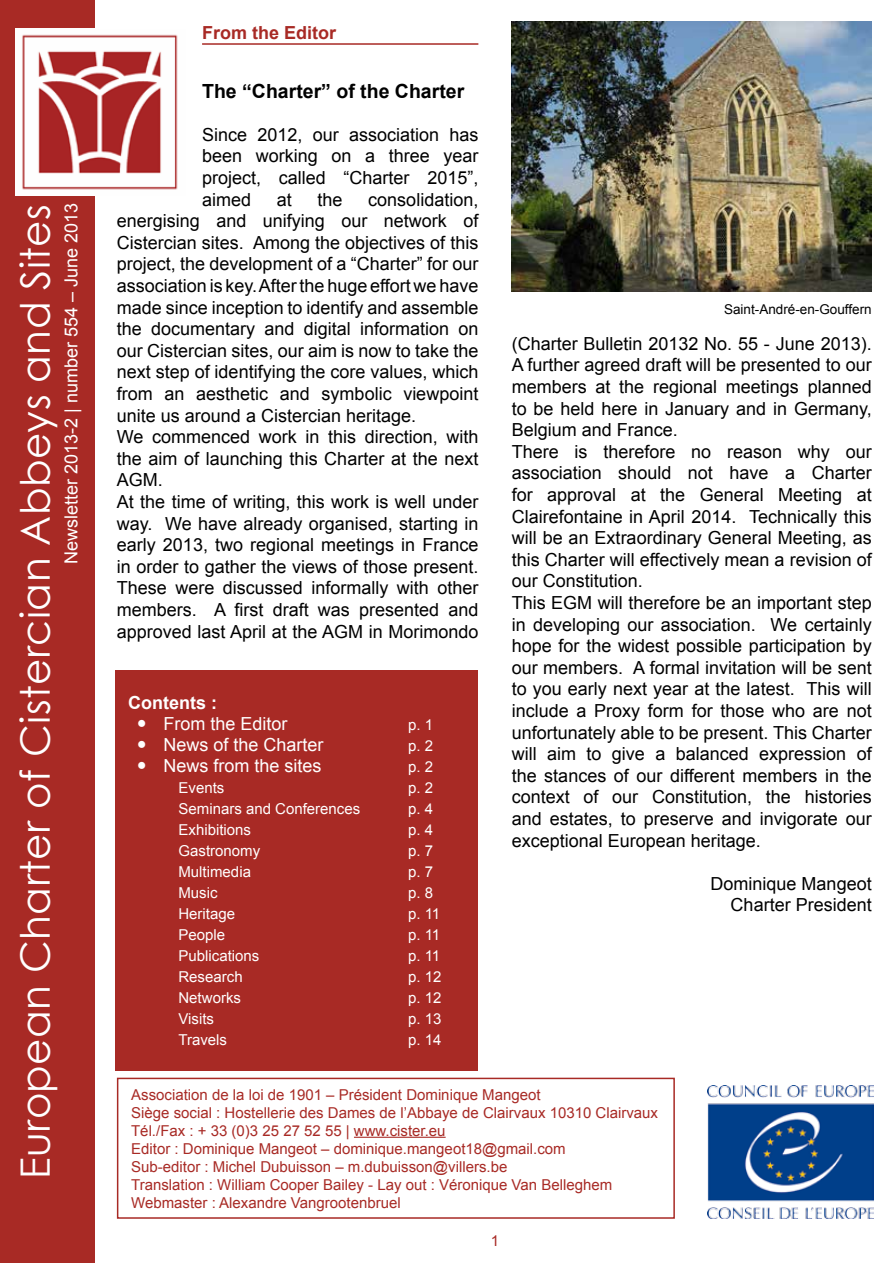
<style>
.page{position:relative;width:893px;height:1263px;background:#fff}
.page>*{position:absolute;margin:0;border:0;box-sizing:border-box;transform-origin:0 0}
.t1{font:40.5px "Century Gothic";letter-spacing:.01em;color:#fff}
.t2{font:700 19.5px "Arial";color:#000}
.t3{font:18px/21.6px "Arial";color:#000}
.t4{font:18px "Arial";color:#fff}
.t5{font:700 18px "Arial";color:#a82a25}
.t6{font:700 18px "Arial";color:#fff}
.t7{font:15px/18px "Arial";color:#a82a25}
.t8{font:15px "Arial";color:#fff}
.t9{font:13.5px "Arial";color:#000}
</style>
<div class="page">
<div style="left:0;top:0;width:95px;height:1263px;background:#a82a25"></div>
<img style="left:16px;top:29px;width:162px;height:167px">
<hr style="left:202px;top:43px;width:276px;height:2px;background:#a82a25">
<img style="left:707px;top:1086px;width:167px;height:133px">
<img style="left:512px;top:21px;width:360px;height:270px">
<div style="left:115px;top:670px;width:363px;height:400px;background:#a82a25"></div>
<hr style="left:354px;top:1137px;width:92px;height:1px;background:#a82a25">
<div style="left:117px;top:1078px;width:558px;height:141px;border:2px solid #a82a25"></div>
<h1 class="t1" style="left:7px;top:1179px;width:977px;rotate:-90deg">European Charter of Cistercian Abbeys and Sites</h1>
<p class="t4" style="left:59px;top:564px;width:362px;rotate:-90deg">Newsletter 2013-2 | number 554 – June 2013</p>
<p class="t5" style="left:202px;top:21px;width:136px">From the Editor</p>
<p class="t2" style="left:202px;top:78px;width:264px">The “Charter” of the Charter</p>
<p class="t3" style="left:202px;top:124px;width:278px;text-align:justify">Since 2012, our association has been working on a three year project, called “Charter 2015”, aimed</p>
<p class="t3" style="left:117px;top:189px;width:363px;text-indent:251px">consolidation, energising and unifying our network of Cistercian sites. Among the objectives of this project, the development of a “Charter” for our association is key. After the huge effort we have made since inception to identify and assemble the documentary and digital information on our Cistercian sites, our aim is now to take the next step of identifying the core values, which from an aesthetic and symbolic viewpoint unite us around a Cistercian heritage.<br>We commenced work in this direction, with the aim of launching this Charter at the next AGM.<br>At the time of writing, this work is well under way. We have already organised, starting in early 2013, two regional meetings in France in order to gather the views of those present.<br>These were discussed informally with other members. A first draft was presented and approved last April at the AGM in Morimondo</p>
<p class="t3" style="left:277px;top:189px;width:17px">at</p>
<p class="t3" style="left:318px;top:189px;width:27px">the</p>
<p class="t6" style="left:128px;top:690px;width:90px">Contents :</p>
<p class="t4" style="left:163px;top:712px;width:126px">From the Editor</p>
<p class="t8" style="left:408px;top:715px;width:27px">p. 1</p>
<p class="t4" style="left:163px;top:733px;width:162px">News of the Charter</p>
<p class="t8" style="left:408px;top:736px;width:27px">p. 2</p>
<p class="t4" style="left:163px;top:754px;width:160px">News from the sites</p>
<p class="t8" style="left:408px;top:757px;width:27px">p. 2</p>
<p class="t8" style="left:178px;top:778px;width:47px">Events</p>
<p class="t8" style="left:408px;top:778px;width:27px">p. 2</p>
<p class="t8" style="left:178px;top:799px;width:183px">Seminars and Conferences</p>
<p class="t8" style="left:408px;top:799px;width:27px">p. 4</p>
<p class="t8" style="left:178px;top:820px;width:74px">Exhibitions</p>
<p class="t8" style="left:408px;top:820px;width:27px">p. 4</p>
<p class="t8" style="left:178px;top:841px;width:83px">Gastronomy</p>
<p class="t8" style="left:408px;top:841px;width:27px">p. 7</p>
<p class="t8" style="left:178px;top:862px;width:74px">Multimedia</p>
<p class="t8" style="left:408px;top:862px;width:27px">p. 7</p>
<p class="t8" style="left:178px;top:883px;width:41px">Music</p>
<p class="t8" style="left:408px;top:883px;width:27px">p. 8</p>
<p class="t8" style="left:178px;top:904px;width:58px">Heritage</p>
<p class="t8" style="left:408px;top:904px;width:34px">p. 11</p>
<p class="t8" style="left:178px;top:925px;width:48px">People</p>
<p class="t8" style="left:408px;top:925px;width:34px">p. 11</p>
<p class="t8" style="left:178px;top:946px;width:82px">Publications</p>
<p class="t8" style="left:408px;top:946px;width:34px">p. 11</p>
<p class="t8" style="left:178px;top:967px;width:66px">Research</p>
<p class="t8" style="left:408px;top:967px;width:35px">p. 12</p>
<p class="t8" style="left:178px;top:988px;width:64px">Networks</p>
<p class="t8" style="left:408px;top:988px;width:35px">p. 12</p>
<p class="t8" style="left:178px;top:1009px;width:37px">Visits</p>
<p class="t8" style="left:408px;top:1009px;width:35px">p. 13</p>
<p class="t8" style="left:178px;top:1030px;width:50px">Travels</p>
<p class="t8" style="left:408px;top:1030px;width:35px">p. 14</p>
<p class="t9" style="left:724px;top:300px;width:149px">Saint-André-en-Gouffern</p>
<p class="t3" style="left:512px;top:333px;width:362px">(Charter Bulletin 20132 No. 55 - June 2013).<br>A further agreed draft will be presented to our members at the regional meetings planned to be held here in January and in Germany, Belgium and France.<br>There is therefore no reason why our association should not have a Charter for approval at the General Meeting at Clairefontaine in April 2014. Technically this will be an Extraordinary General Meeting, as this Charter will effectively mean a revision of our Constitution.<br>This EGM will therefore be an important step in developing our association. We certainly hope for the widest possible participation by our members. A formal invitation will be sent to you early next year at the latest. This will include a Proxy form for those who are not unfortunately able to be present. This Charter will aim to give a balanced expression of the stances of our different members in the context of our Constitution, the histories and estates, to preserve and invigorate our exceptional European heritage.</p>
<p class="t3" style="left:711px;top:873px;width:163px;text-align:right">Dominique Mangeot<br>Charter President</p>
<p class="t7" style="left:131px;top:1085px;width:528px">Association de la loi de 1901 – Président Dominique Mangeot<br>Siège social : Hostellerie des Dames de l’Abbaye de Clairvaux 10310 Clairvaux Tél./Fax : + 33 (0)3 25 27 52 55 | www.cister.eu<br>Editor : Dominique Mangeot – dominique.mangeot18@gmail.com<br>Sub-editor : Michel Dubuisson – m.dubuisson@villers.be<br>Translation : William Cooper Bailey - Lay out : Véronique Van Belleghem Webmaster : Alexandre Vangrootenbruel</p>
<p class="t7" style="left:491px;top:1232px;width:10px">1</p>
</div>
